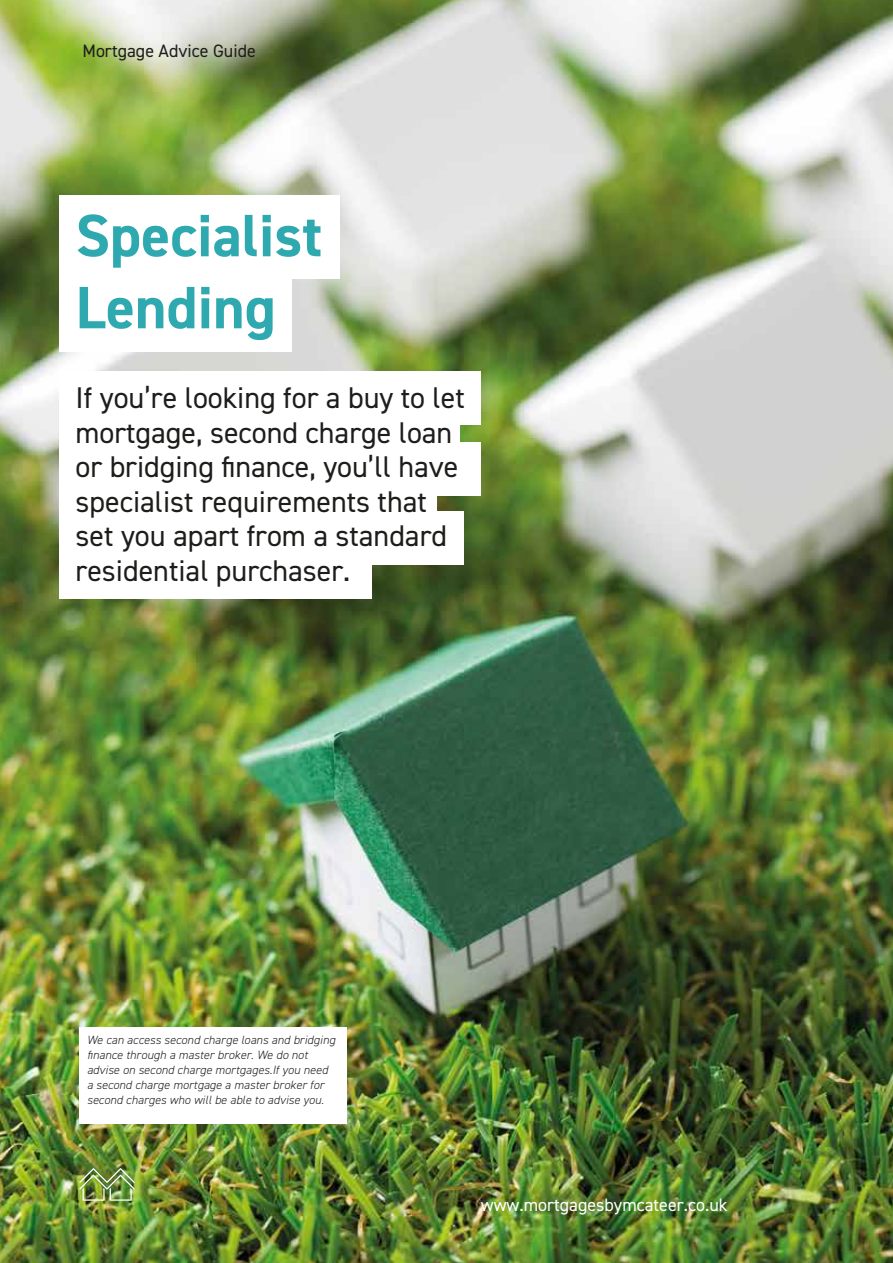
<style>
.page{position:relative;width:893px;height:1263px;background:#fff}
.page>*{position:absolute;margin:0;border:0;box-sizing:border-box;transform-origin:0 0}
.t1{font:700 60px/72px "DIN2014";color:#2ea9af}
.t2{font:30px/34.5px "DIN2014";color:#1d1d1b}
.t3{font:18px "DIN2014";color:#fff}
.t4{font:18px "DIN2014";color:#1e1e1c}
.t5{font:italic 300 12px/15px "DIN2014";letter-spacing:.01em;color:#1d1d1b}
</style>
<div class="page">
<img style="left:0;top:0;width:893px;height:1263px">
<div style="left:59px;top:195px;width:281px;height:84px;background:#fff"></div>
<div style="left:59px;top:372px;width:422px;height:53px;background:#fff"></div>
<div style="left:59px;top:476px;width:378px;height:54px;background:#fff"></div>
<div style="left:59px;top:512px;width:405px;height:53px;background:#fff"></div>
<div style="left:59px;top:545px;width:313px;height:53px;background:#fff"></div>
<div style="left:79px;top:1027px;width:268px;height:96px;background:#fff"></div>
<div style="left:59px;top:409px;width:401px;height:53px;background:#fff"></div>
<div style="left:59px;top:443px;width:422px;height:53px;background:#fff"></div>
<div style="left:59px;top:268px;width:233px;height:84px;background:#fff"></div>
<img style="left:79px;top:1168px;width:56px;height:33px">
<h3 class="t4" style="left:83px;top:42px;width:175px">Mortgage Advice Guide</h3>
<h1 class="t1" style="left:76px;top:202px;width:248px">Specialist<br>Lending</h1>
<h2 class="t2" style="left:76px;top:382px;width:391px">If you’re looking for a buy to let mortgage, second charge loan or bridging finance, you’ll have specialist requirements that set you apart from a standard residential purchaser.</h2>
<p class="t5" style="left:87px;top:1033px;width:250px">We can access second charge loans and bridging finance through a master broker. We do not advise on second charge mortgages.If you need a second charge mortgage a master broker for second charges who will be able to advise you.</p>
<h3 class="t3" style="left:481px;top:1196px;width:248px">www.mortgagesbymcateer.co.uk</h3>
</div>
